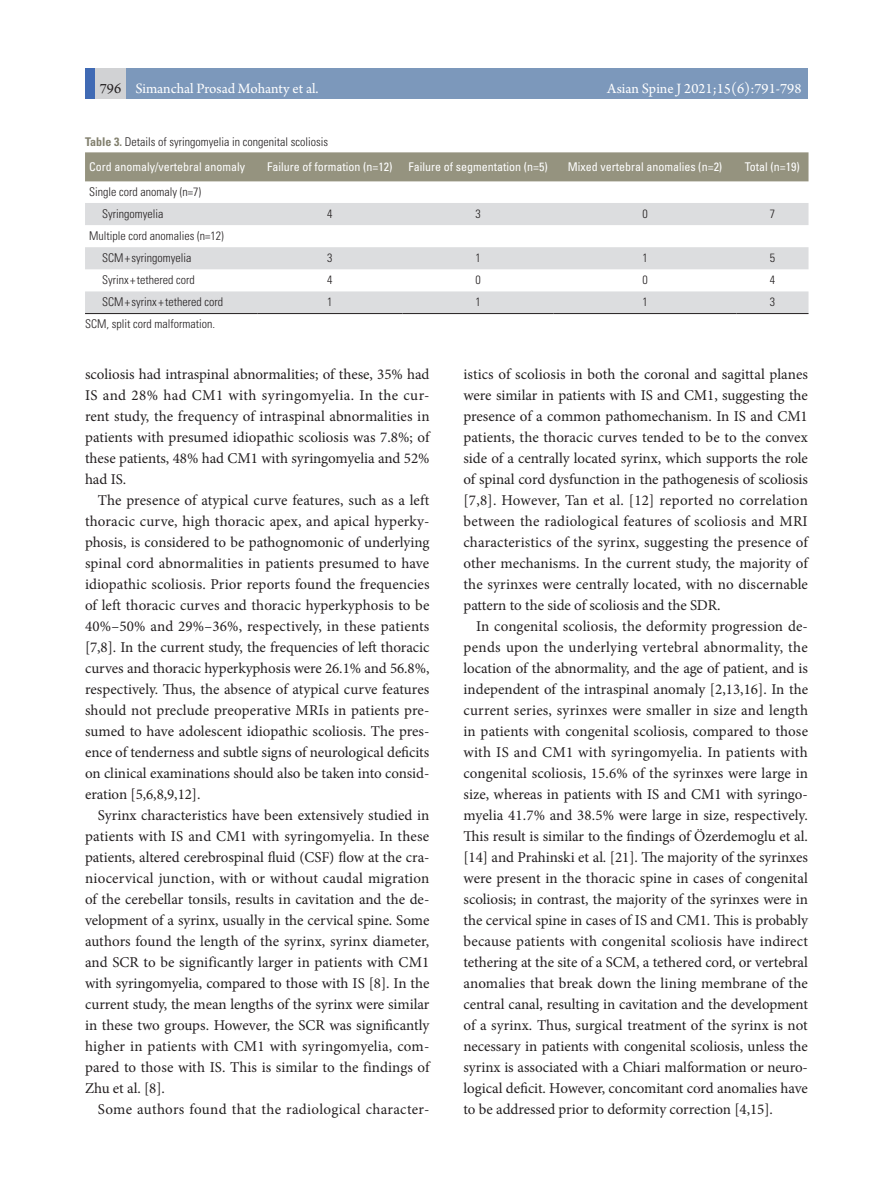
<style>
.page{position:relative;width:893px;height:1191px;background:#fff}
.page>*{position:absolute;margin:0;border:0;box-sizing:border-box;transform-origin:0 0}
.본문_내용{font:15px/21px "Minion Pro";color:#231f20;text-align:justify}
.본문_내용_첫문단{font:15px/21px "Minion Pro";letter-spacing:-.005em;color:#231f20;text-align:justify}
.t1{font:15px "Arno Pro";color:#fff}
.본문_내용-2{font:15px "Minion Pro";letter-spacing:.02em;color:#231f20}
.표_왼쪽행{font:300 condensed 12px "Univers LT Std";color:#231f20}
.표_머리행{font:condensed 12px "Univers LT Std";color:#fff}
.표_그림설명{font:300 condensed 12px "Univers LT Std";color:#231f20}
.표_본문{font:300 condensed 12px "Univers LT Std";color:#231f20}
.s1{color:#231f20}
.s2{font-weight:700;color:#82806e}
</style>
<div class="page">
<div style="left:85px;top:68px;width:58px;height:31px;background:#d1d2d4"></div>
<div style="left:126px;top:68px;width:682px;height:31px;background:#7c98bb"></div>
<div style="left:85px;top:68px;width:10px;height:31px;background:#406ab4"></div>
<div style="left:85px;top:152px;width:723px;height:29px;background:#95937f"></div>
<svg style="left:85px;top:203px;width:723px;height:110px;fill:#dcdddf"></svg>
<hr style="left:85px;top:313px;width:172px;height:1px;background:#231f20">
<hr style="left:257px;top:313px;width:146px;height:1px;background:#231f20">
<hr style="left:403px;top:313px;width:151px;height:1px;background:#231f20">
<hr style="left:554px;top:313px;width:182px;height:1px;background:#231f20">
<hr style="left:736px;top:313px;width:72px;height:1px;background:#231f20">
<p class="t1" style="left:100px;top:80px;width:220px"><span class="s1">796</span> Simanchal Prosad Mohanty et al.</p>
<p class="t1" style="left:607px;top:80px;width:196px">Asian Spine J 2021;15(6):791-798</p>
<p class="표_그림설명" style="left:85px;top:135px;width:244px"><span class="s2">Table 3.</span> Details of syringomyelia in congenital scoliosis</p>
<p class="표_머리행" style="left:89px;top:159px;width:157px">Cord anomaly/vertebral anomaly</p>
<p class="표_머리행" style="left:267px;top:159px;width:127px">Failure of formation (n=12)</p>
<p class="표_머리행" style="left:408px;top:159px;width:141px">Failure of segmentation (n=5)</p>
<p class="표_머리행" style="left:568px;top:159px;width:156px">Mixed vertebral anomalies (n=2)</p>
<p class="표_머리행" style="left:745px;top:159px;width:56px">Total (n=19)</p>
<p class="표_왼쪽행" style="left:89px;top:184px;width:113px">Single cord anomaly (n=7)</p>
<p class="표_왼쪽행" style="left:102px;top:206px;width:63px">Syringomyelia</p>
<p class="표_본문" style="left:327px;top:206px;width:7px">4</p>
<p class="표_본문" style="left:475px;top:206px;width:7px">3</p>
<p class="표_본문" style="left:642px;top:206px;width:7px">0</p>
<p class="표_본문" style="left:770px;top:206px;width:7px">7</p>
<p class="표_왼쪽행" style="left:89px;top:229px;width:136px">Multiple cord anomalies (n=12)</p>
<p class="표_왼쪽행" style="left:102px;top:251px;width:91px">SCM + syringomyelia</p>
<p class="표_본문" style="left:327px;top:251px;width:7px">3</p>
<p class="표_본문" style="left:475px;top:251px;width:7px">1</p>
<p class="표_본문" style="left:642px;top:251px;width:7px">1</p>
<p class="표_본문" style="left:770px;top:251px;width:7px">5</p>
<p class="표_왼쪽행" style="left:102px;top:273px;width:94px">Syrinx + tethered cord</p>
<p class="표_본문" style="left:327px;top:273px;width:7px">4</p>
<p class="표_본문" style="left:475px;top:273px;width:7px">0</p>
<p class="표_본문" style="left:642px;top:273px;width:7px">0</p>
<p class="표_본문" style="left:770px;top:273px;width:7px">4</p>
<p class="표_왼쪽행" style="left:102px;top:295px;width:123px">SCM + syrinx + tethered cord</p>
<p class="표_본문" style="left:327px;top:295px;width:7px">1</p>
<p class="표_본문" style="left:475px;top:295px;width:7px">1</p>
<p class="표_본문" style="left:642px;top:295px;width:7px">1</p>
<p class="표_본문" style="left:770px;top:295px;width:7px">3</p>
<p class="표_그림설명" style="left:85px;top:316px;width:131px">SCM, split cord malformation.</p>
<p class="본문_내용_첫문단" style="left:85px;top:364px;width:346px">scoliosis had intraspinal abnormalities; of these, 35% had IS and 28% had CM1 with syringomyelia. In the cur&shy;rent study, the frequency of intraspinal abnormalities in patients with presumed idiopathic scoliosis was 7.8%; of these patients, 48% had CM1 with syringomyelia and 52% had IS.</p>
<p class="본문_내용" style="left:85px;top:490px;width:346px;text-indent:13px">The presence of atypical curve features, such as a left thoracic curve, high thoracic apex, and apical hyperky&shy;phosis, is considered to be pathognomonic of underlying spinal cord abnormalities in patients presumed to have idiopathic scoliosis. Prior reports found the frequencies of left thoracic curves and thoracic hyperkyphosis to be 40%–50% and 29%–36%, respectively, in these patients [7,8]. In the current study, the frequencies of left thoracic curves and thoracic hyperkyphosis were 26.1% and 56.8%, respectively. Thus, the absence of atypical curve features should not preclude preoperative MRIs in patients pre&shy;sumed to have adolescent idiopathic scoliosis. The pres&shy;ence of tenderness and subtle signs of neurological deficits on clinical examinations should also be taken into consid&shy;eration [5,6,8,9,12].</p>
<p class="본문_내용" style="left:85px;top:805px;width:346px;text-indent:13px">Syrinx characteristics have been extensively studied in patients with IS and CM1 with syringomyelia. In these patients, altered cerebrospinal fluid (CSF) flow at the cra&shy;niocervical junction, with or without caudal migration of the cerebellar tonsils, results in cavitation and the de&shy;velopment of a syrinx, usually in the cervical spine. Some authors found the length of the syrinx, syrinx diameter, and SCR to be significantly larger in patients with CM1 with syringomyelia, compared to those with IS [8]. In the current study, the mean lengths of the syrinx were similar in these two groups. However, the SCR was significantly higher in patients with CM1 with syringomyelia, com&shy;pared to those with IS. This is similar to the findings of Zhu et al. [8].</p>
<p class="본문_내용-2" style="left:98px;top:1099px;width:333px">Some authors found that the radiological character-</p>
<p class="본문_내용" style="left:463px;top:364px;width:346px">istics of scoliosis in both the coronal and sagittal planes were similar in patients with IS and CM1, suggesting the presence of a common pathomechanism. In IS and CM1 patients, the thoracic curves tended to be to the convex side of a centrally located syrinx, which supports the role of spinal cord dysfunction in the pathogenesis of scoliosis [7,8]. However, Tan et al. [12] reported no correlation between the radiological features of scoliosis and MRI characteristics of the syrinx, suggesting the presence of other mechanisms. In the current study, the majority of the syrinxes were centrally located, with no discernable pattern to the side of scoliosis and the SDR.</p>
<p class="본문_내용" style="left:463px;top:616px;width:346px;text-indent:13px">In congenital scoliosis, the deformity progression de&shy;pends upon the underlying vertebral abnormality, the location of the abnormality, and the age of patient, and is independent of the intraspinal anomaly [2,13,16]. In the current series, syrinxes were smaller in size and length in patients with congenital scoliosis, compared to those with IS and CM1 with syringomyelia. In patients with congenital scoliosis, 15.6% of the syrinxes were large in size, whereas in patients with IS and CM1 with syringo&shy;myelia 41.7% and 38.5% were large in size, respectively.<br>This result is similar to the findings of Özerdemoglu et al. [14] and Prahinski et al. [21]. The majority of the syrinxes were present in the thoracic spine in cases of congenital scoliosis; in contrast, the majority of the syrinxes were in the cervical spine in cases of IS and CM1. This is probably because patients with congenital scoliosis have indirect tethering at the site of a SCM, a tethered cord, or vertebral anomalies that break down the lining membrane of the central canal, resulting in cavitation and the development of a syrinx. Thus, surgical treatment of the syrinx is not necessary in patients with congenital scoliosis, unless the syrinx is associated with a Chiari malformation or neuro&shy;logical deficit. However, concomitant cord anomalies have to be addressed prior to deformity correction [4,15].</p>
</div>
